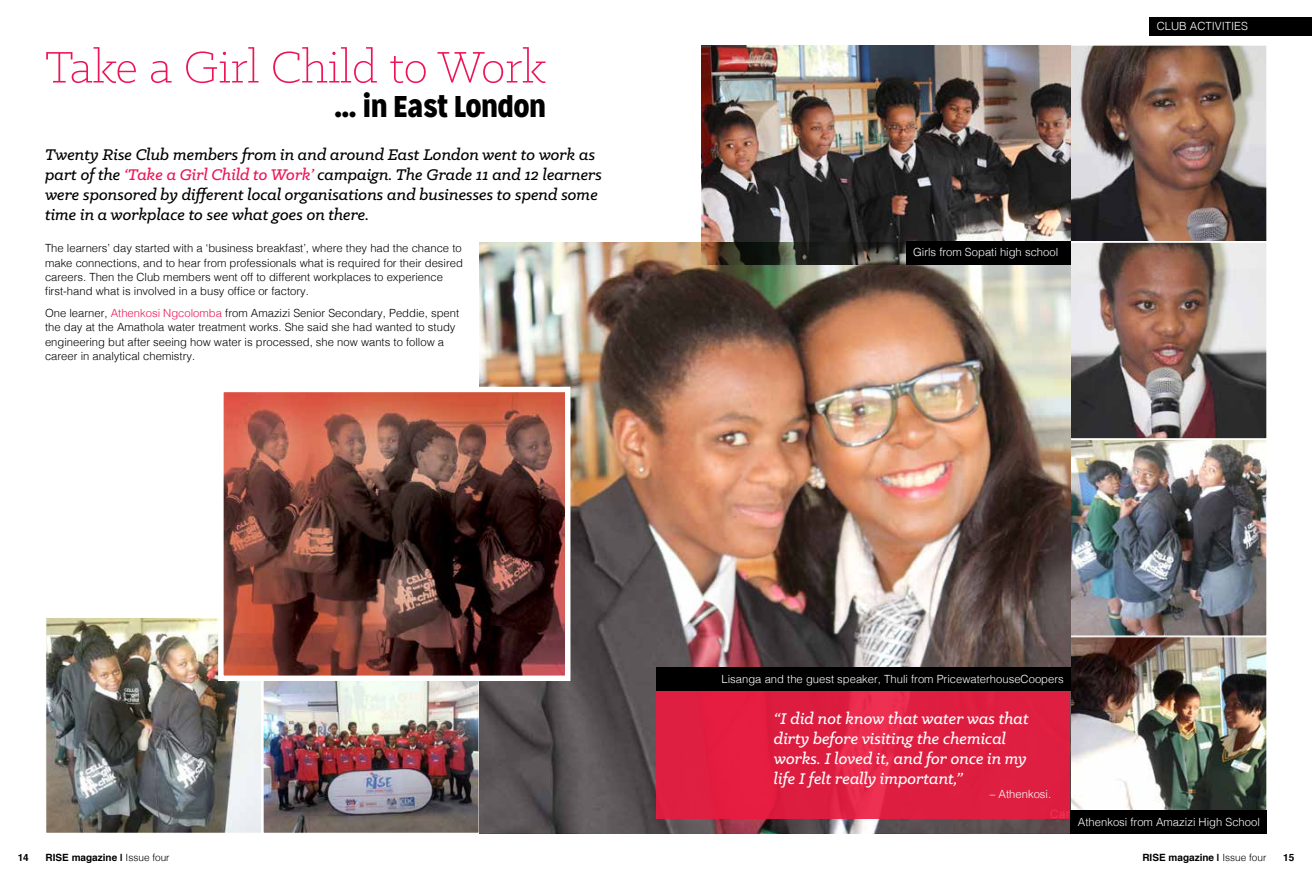
<style>
.page{position:relative;width:1312px;height:879px;background:#fff}
.page>*{position:absolute;margin:0;border:0;box-sizing:border-box;transform-origin:0 0}
.t1{font:300 50px "Klinic Slab";color:#ed1557}
.t2{font:900 30px "Mission Gothic";color:#000}
.t3{font:italic 500 17.5px/20px "Klinic Slab";color:#000}
.t4{font:italic 500 17.5px/20px "Klinic Slab";color:#fff}
.t5{font:300 11.25px/14.4px "Helvetica";color:#000}
.t6{font:300 11.25px "Helvetica";color:#fff}
.t7{font:700 10px "Helvetica";color:#000}
.s1{color:#ed1557}
.s2{font-weight:300}
</style>
<div class="page">
<img style="left:1071px;top:46px;width:194px;height:764px">
<div style="left:1069px;top:44px;width:198px;height:198px;border:1px solid #fff"></div>
<div style="left:1069px;top:242px;width:198px;height:197px;border:1px solid #fff"></div>
<div style="left:1069px;top:439px;width:198px;height:198px;border:1px solid #fff"></div>
<div style="left:1069px;top:636px;width:198px;height:198px;border:1px solid #fff"></div>
<img style="left:47px;top:619px;width:213px;height:213px">
<div style="left:45px;top:617px;width:217px;height:217px;border:1px solid #fff"></div>
<img style="left:264px;top:681px;width:213px;height:151px">
<div style="left:262px;top:617px;width:217px;height:217px;border:1px solid #fff"></div>
<img style="left:479px;top:243px;width:591px;height:591px">
<img style="left:701px;top:45px;width:368px;height:219px">
<svg style="left:656px;top:691px;width:413px;height:128px;background:#e01f41"></svg>
<img style="left:224px;top:393px;width:340px;height:282px">
<div style="left:218px;top:387px;width:352px;height:294px;border:5px solid #fff"></div>
<div style="left:905px;top:241px;width:165px;height:23px;background:#000"></div>
<div style="left:656px;top:668px;width:414px;height:23px;background:#000"></div>
<div style="left:1070px;top:810px;width:196px;height:24px;background:#000"></div>
<div style="left:1149px;top:17px;width:162px;height:18px;background:#000"></div>
<h1 class="t1" style="left:45px;top:36px;width:503px">Take a Girl Child to Work</h1>
<h2 class="t2" style="left:334px;top:87px;width:213px">… in East London</h2>
<p class="t3" style="left:45px;top:144px;width:558px">Twenty Rise Club members from in and around East London went to work as part of the <span class="s1">‘Take a Girl Child to Work’</span> campaign. The Grade 11 and 12 learners were sponsored by different local organisations and businesses to spend some time in a workplace to see what goes on there.</p>
<p class="t5" style="left:45px;top:240px;width:419px">The learners’ day started with a ‘business breakfast’, where they had the chance to make connections, and to hear from professionals what is required for their desired careers. Then the Club members went off to different workplaces to experience first-hand what is involved in a busy office or factory.</p>
<p class="t5" style="left:45px;top:305px;width:415px">One learner, <span class="s1">Athenkosi Ngcolomba</span> from Amazizi Senior Secondary, Peddie, spent the day at the Amathola water treatment works. She said she had wanted to study engineering but after seeing how water is processed, she now wants to follow a career in analytical chemistry.</p>
<p class="t6" style="left:912px;top:243px;width:147px">Girls from Sopati high school</p>
<p class="t6" style="left:1156px;top:17px;width:40px">CLub activiti</p>
<p class="t6" style="left:1233px;top:17px;width:14px">es</p>
<p class="t6" style="left:721px;top:669px;width:343px">Lisanga and the guest speaker, Thuli from PricewaterhouseCoopers</p>
<h3 class="t4" style="left:773px;top:708px;width:256px">“I did not know that water was that dirty before visiting the chemical works. I loved it, and for once in my life I felt really important,”</h3>
<p class="t6" style="left:989px;top:784px;width:63px">– Athenkosi.</p>
<p class="t6" style="left:1077px;top:812px;width:183px">Athenkosi from Amazizi High School</p>
<p class="t7" style="left:18px;top:849px;width:13px">14</p>
<p class="t7" style="left:46px;top:849px;width:125px">RISE magazine | <span class="s2">Issue four</span></p>
<p class="t7" style="left:1142px;top:849px;width:125px">RISE magazine | <span class="s2">Issue four</span></p>
<p class="t7" style="left:1282px;top:849px;width:13px">15</p>
</div>
